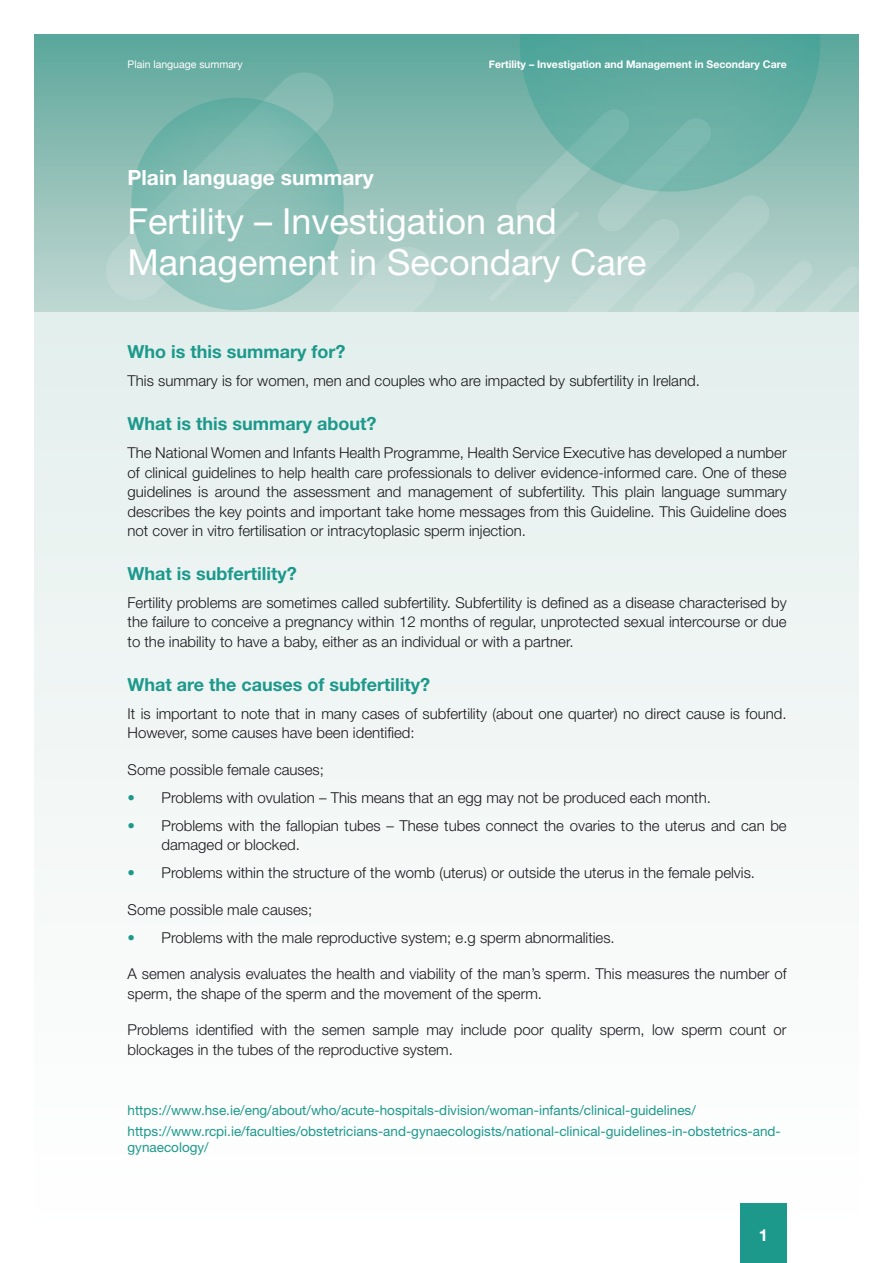
<style>
.page{position:relative;width:893px;height:1263px;background:#fff}
.page>*{position:absolute;margin:0;border:0;box-sizing:border-box;transform-origin:0 0}
.t1{font:36px/40.8px "Helvetica Neue LT Std";color:#fff}
.t2{font:700 21px "Helvetica Neue LT Std";color:#fff}
.t3{font:700 18px "Helvetica Neue LT Std";color:#1d998c}
.t4{font:700 16.5px "Helvetica Neue";color:#fff}
.Body_0-0__4{font:300 15px/19.5px "Helvetica Neue LT Std";color:#1a171c}
.Body_8-0__4{font:300 15px/19.5px "Helvetica Neue LT Std";color:#1a171c}
.t5{font:13.5px/20.7px "Helvetica Neue LT Std";color:#1d998c}
.t6{font:700 10.5px "Helvetica Neue";color:#fff}
.t7{font:10.5px "Helvetica Neue";color:#fff}
.s1{font-weight:700;color:#1d998c}
</style>
<div class="page">
<div style="left:34px;top:311px;width:825px;height:538px;background:#ecf4f2"></div>
<div style="left:740px;top:1203px;width:47px;height:60px;background:#1d998c"></div>
<div style="left:34px;top:34px;width:825px;height:277px;background:linear-gradient(to bottom,#5da79b,#c2d8d2)"></div>
<svg style="left:205px;top:244px;width:234px;height:67px;background:#bad5cf"></svg>
<svg style="left:106px;top:72px;width:231px;height:231px;background:#85bab1"></svg>
<svg style="left:489px;top:108px;width:370px;height:203px;background:#abccc5"></svg>
<svg style="left:520px;top:34px;width:300px;height:158px;background:#6bb0a6"></svg>
<svg style="left:131px;top:98px;width:213px;height:212px;background:#8bbfb7"></svg>
<p class="t7" style="left:128px;top:57px;width:117px">Plain language summary</p>
<p class="t6" style="left:489px;top:56px;width:299px">Fertility – Investigation and Management in Secondary Care</p>
<h2 class="t2" style="left:128px;top:164px;width:248px">Plain language summary</h2>
<h1 class="t1" style="left:128px;top:201px;width:520px">Fertility – Investigation and<br>Management in Secondary Care</h1>
<h2 class="t3" style="left:128px;top:341px;width:219px">Who is this summary for?</h2>
<p class="Body_0-0__4" style="left:128px;top:371px;width:574px">This summary is for women, men and couples who are impacted by subfertility in Ireland.</p>
<h2 class="t3" style="left:128px;top:413px;width:250px">What is this summary about?</h2>
<p class="Body_0-0__4" style="left:128px;top:443px;width:661px;text-align:justify">The National Women and Infants Health Programme, Health Service Executive has developed a number of clinical guidelines to help health care professionals to deliver evidence-informed care. One of these guidelines is around the assessment and management of subfertility. This plain language summary describes the key points and important take home messages from this Guideline. This Guideline does not cover in vitro fertilisation or intracytoplasic sperm injection.</p>
<h2 class="t3" style="left:128px;top:562px;width:171px">What is subfertility?</h2>
<p class="Body_0-0__4" style="left:128px;top:592px;width:661px;text-align:justify">Fertility problems are sometimes called subfertility. Subfertility is defined as a disease characterised by the failure to conceive a pregnancy within 12 months of regular, unprotected sexual intercourse or due to the inability to have a baby, either as an individual or with a partner.</p>
<h2 class="t3" style="left:128px;top:673px;width:304px">What are the causes of subfertility?</h2>
<p class="Body_0-0__4" style="left:128px;top:703px;width:660px">It is important to note that in many cases of subfertility (about one quarter) no direct cause is found.<br>However, some causes have been identified:</p>
<p class="Body_0-0__4" style="left:128px;top:759px;width:198px">Some possible female causes;</p>
<p class="Body_8-0__4" style="left:128px;top:787px;width:585px"><span class="s1">•</span> Problems with ovulation – This means that an egg may not be produced each month.</p>
<p class="Body_8-0__4" style="left:162px;top:815px;width:627px;text-indent:-34px"><span class="s1">•</span> Problems with the fallopian tubes – These tubes connect the ovaries to the uterus and can be damaged or blocked.</p>
<p class="Body_8-0__4" style="left:128px;top:863px;width:629px"><span class="s1">•</span> Problems within the structure of the womb (uterus) or outside the uterus in the female pelvis.</p>
<p class="Body_0-0__4" style="left:128px;top:899px;width:186px">Some possible male causes;</p>
<p class="Body_8-0__4" style="left:128px;top:927px;width:489px"><span class="s1">•</span> Problems with the male reproductive system; e.g sperm abnormalities.</p>
<p class="Body_0-0__4" style="left:128px;top:964px;width:661px">A semen analysis evaluates the health and viability of the man’s sperm. This measures the number of sperm, the shape of the sperm and the movement of the sperm.</p>
<p class="Body_0-0__4" style="left:128px;top:1020px;width:660px">Problems identified with the semen sample may include poor quality sperm, low sperm count or blockages in the tubes of the reproductive system.</p>
<p class="t5" style="left:128px;top:1100px;width:655px">https://www.hse.ie/eng/about/who/acute-hospitals-division/woman-infants/clinical-guidelines/ https://www.rcpi.ie/faculties/obstetricians-and-gynaecologists/national-clinical-guidelines-in-obstetrics-and-</p>
<p class="t5" style="left:128px;top:1137px;width:83px">gynaecology/</p>
<p class="t4" style="left:759px;top:1222px;width:11px">1</p>
</div>
